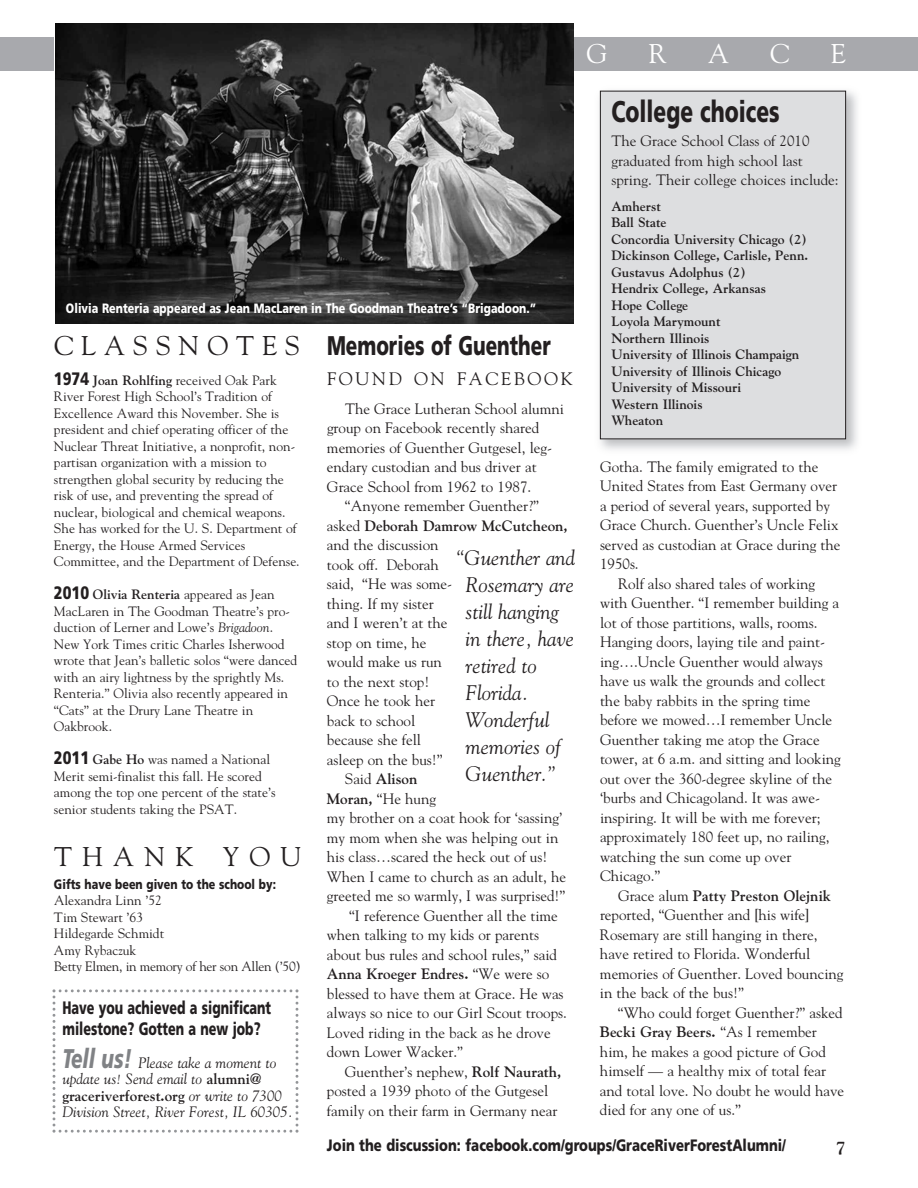
<style>
.page{position:relative;width:918px;height:1188px;background:#fff}
.page>*{position:absolute;margin:0;border:0;box-sizing:border-box;transform-origin:0 0}
.t1{font:900 30px "Frutiger";color:#231f20;scale:.7 1}
.t2{font:900 27px "Frutiger";color:#231f20;scale:.7 1}
.t3{font:27px "Goudy Std";letter-spacing:.29em;color:#231f20}
.t4{font:27px "Goudy Std";letter-spacing:.375em;color:#231f20}
.t5{font:27px "Goudy Std";color:#fff}
.t6{font:italic 21px/27px "Goudy";color:#231f20}
.t7{font:900 18px/21px "Frutiger";color:#231f20;scale:.7 1}
.t8{font:18px "Goudy Std";letter-spacing:.15em;color:#231f20}
.t9{font:700 18px "Goudy";color:#231f20}
.t10{font:900 16.5px "Frutiger";color:#231f20;scale:.8 1}
.t11{font:15px/19.5px "Goudy Std";color:#231f20}
.t12{font:italic 15px/16.5px "Goudy";color:#231f20}
.t13{font:700 15px "Goudy";color:#231f20}
.t14{font:13.5px/16.5px "Goudy Std";color:#231f20}
.t15{font:700 13.5px/16.5px "Goudy";color:#231f20}
.t16{font:900 13.5px "Frutiger";color:#fff;scale:.8 1}
.t17{font:900 13.5px "Frutiger";color:#231f20;scale:.8 1}
.s1{font-family:"Frutiger";font-weight:900;font-size:18px}
.s2{font-family:"Goudy";font-weight:700}
.s3{font-family:"Goudy Std";font-weight:400}
.s4{font-family:"Goudy";font-style:italic}
.s5{color:#fff}
.s6{font-family:"Frutiger";font-weight:900;font-size:27px;color:#808285}
.s7{font-weight:700;font-style:normal}
</style>
<div class="page">
<img style="left:599px;top:90px;width:258px;height:360px">
<div style="left:600px;top:91px;width:246px;height:348px;background:#dddee0"></div>
<div style="left:600px;top:91px;width:246px;height:348px;border:1px solid #231f20"></div>
<div style="left:0;top:37px;width:918px;height:34px;background:#a8a9ad"></div>
<svg style="left:52px;top:989px;width:246px;height:144px"></svg>
<img style="left:55px;top:23px;width:518px;height:301px">
<p class="t16" style="left:66px;top:303px;width:589px">Olivia Renteria appeared as Jean MacLaren in The Goodman Theatre’s “Brigadoon.”</p>
<h2 class="t3" style="left:54px;top:330px;width:248px">CLASSNOTES</h2>
<p class="t14" style="left:54px;top:372px;width:247px"><span class="s1">1974</span> <span class="s2">Joan Rohlfing</span> received Oak Park River Forest High School’s Tradition of Excellence Award this November. She is president and chief operating officer of the Nuclear Threat Initiative, a nonprofit, non&shy;partisan organization with a mission to strengthen global security by reducing the risk of use, and preventing the spread of nuclear, biological and chemical weapons.<br>She has worked for the U. S. Department of Energy, the House Armed Services Committee, and the Department of Defense.</p>
<p class="t15" style="left:54px;top:586px;width:222px"><span class="s1">2010</span> Olivia Renteria <span class="s3">appeared as Jean</span></p>
<p class="t14" style="left:54px;top:603px;width:245px">MacLaren in The Goodman Theatre’s pro&shy;duction of Lerner and Lowe’s <span class="s4">Brigadoon</span>.<br>New York Times critic Charles Isherwood wrote that Jean’s balletic solos “were danced with an airy lightness by the sprightly Ms.<br>Renteria.” Olivia also recently appeared in “Cats” at the Drury Lane Theatre in Oakbrook.</p>
<p class="t14" style="left:54px;top:751px;width:223px"><span class="s1">2011</span> <span class="s2">Gabe Ho</span> was named a National Merit semi-finalist this fall. He scored among the top one percent of the state’s senior students taking the PSAT.</p>
<h2 class="t4" style="left:54px;top:841px;width:249px">THANK<span class="s5">I</span>YOU</h2>
<p class="t17" style="left:54px;top:878px;width:279px">Gifts have been given to the school by:</p>
<p class="t14" style="left:54px;top:892px;width:248px">Alexandra Linn ’52<br>Tim Stewart ’63<br>Hildegarde Schmidt<br>Amy Rybaczuk<br>Betty Elmen, in memory of her son Allen (’50)</p>
<p class="t7" style="left:62px;top:998px;width:300px">Have you achieved a significant milestone? Gotten a new job?</p>
<p class="t12" style="left:62px;top:1054px;width:232px"><span class="s6">Tell us!</span> Please take a moment to update us! Send email to <span class="s7">alumni@ graceriverforest.org</span> or write to 7300<br>Division Street, River Forest, IL 60305.</p>
<h2 class="t2" style="left:327px;top:335px;width:321px">Memories of Guenther</h2>
<p class="t8" style="left:327px;top:368px;width:247px">FOUND ON FACEBOOK</p>
<p class="t11" style="left:345px;top:399px;width:220px">The Grace Lutheran School alumni</p>
<p class="t11" style="left:327px;top:418px;width:214px">group on Facebook recently shared</p>
<p class="t11" style="left:327px;top:438px;width:227px">memories of Guenther Gutgesel, leg-</p>
<p class="t11" style="left:327px;top:457px;width:211px">endary custodian and bus driver at</p>
<p class="t11" style="left:327px;top:477px;width:206px">Grace School from 1962 to 1987.</p>
<p class="t11" style="left:345px;top:496px;width:196px">“Anyone remember Guenther?”</p>
<p class="t13" style="left:327px;top:517px;width:242px"><span class="s3">asked</span> Deborah Damrow McCutcheon,</p>
<p class="t11" style="left:327px;top:535px;width:127px">and the discussion took off. Deborah said, “He was some&shy;thing. If my sister and I weren’t at the stop on time, he would make us run to the next stop!<br>Once he took her back to school because she fell asleep on the bus!”</p>
<p class="t13" style="left:345px;top:770px;width:74px"><span class="s3">Said</span> Alison</p>
<p class="t11" style="left:327px;top:789px;width:111px"><span class="s2">Moran,</span> “He hung</p>
<p class="t11" style="left:327px;top:808px;width:237px">my brother on a coat hook for ‘sassing’</p>
<p class="t11" style="left:327px;top:828px;width:233px">my mom when she was helping out in</p>
<p class="t11" style="left:327px;top:847px;width:222px">his class…scared the heck out of us!</p>
<p class="t11" style="left:327px;top:867px;width:241px">When I came to church as an adult, he</p>
<p class="t11" style="left:327px;top:886px;width:240px">greeted me so warmly, I was surprised!”</p>
<p class="t11" style="left:349px;top:906px;width:210px">“I reference Guenther all the time</p>
<p class="t11" style="left:327px;top:925px;width:214px">when talking to my kids or parents</p>
<p class="t11" style="left:327px;top:945px;width:232px">about bus rules and school rules,” said</p>
<p class="t13" style="left:327px;top:965px;width:224px">Anna Kroeger Endres. <span class="s3">“We were so</span></p>
<p class="t11" style="left:327px;top:984px;width:242px">blessed to have them at Grace. He was always so nice to our Girl Scout troops.<br>Loved riding in the back as he drove down Lower Wacker.”</p>
<p class="t11" style="left:327px;top:1062px;width:236px;text-indent:18px">Guenther’s nephew, <span class="s2">Rolf Naurath, </span>posted a 1939 photo of the Gutgesel family on their farm in Germany near</p>
<h3 class="t6" style="left:466px;top:544px;width:111px;text-indent:-10px">“Guenther and<br>Rosemary are still hanging in there, have retired to<br>Florida.<br>Wonderful memories of<br>Guenther.”</h3>
<h2 class="t5" style="left:587px;top:38px;width:23px">G</h2>
<h2 class="t5" style="left:649px;top:38px;width:20px">R</h2>
<h2 class="t5" style="left:708px;top:38px;width:23px">A</h2>
<h2 class="t5" style="left:770px;top:38px;width:21px">C</h2>
<h2 class="t5" style="left:831px;top:38px;width:17px">E</h2>
<h1 class="t1" style="left:611px;top:100px;width:242px">College choices</h1>
<p class="t11" style="left:611px;top:131px;width:229px">The Grace School Class of 2010 graduated from high school last spring. Their college choices include:</p>
<p class="t15" style="left:611px;top:198px;width:198px">Amherst<br>Ball State<br>Concordia University Chicago (2)<br>Dickinson College, Carlisle, Penn.<br>Gustavus Adolphus (2)<br>Hendrix College, Arkansas<br>Hope College<br>Loyola Marymount<br>Northern Illinois<br>University of Illinois Champaign<br>University of Illinois Chicago<br>University of Missouri<br>Western Illinois<br>Wheaton</p>
<p class="t11" style="left:600px;top:457px;width:220px">Gotha. The family emigrated to the</p>
<p class="t11" style="left:600px;top:476px;width:239px">United States from East Germany over</p>
<p class="t11" style="left:600px;top:496px;width:232px">a period of several years, supported by</p>
<p class="t11" style="left:600px;top:515px;width:240px">Grace Church. Guenther’s Uncle Felix</p>
<p class="t11" style="left:600px;top:535px;width:242px">served as custodian at Grace during the</p>
<p class="t11" style="left:600px;top:554px;width:40px">1950s.</p>
<p class="t11" style="left:618px;top:574px;width:199px">Rolf also shared tales of working</p>
<p class="t11" style="left:600px;top:593px;width:241px">with Guenther. “I remember building a</p>
<p class="t11" style="left:600px;top:613px;width:219px">lot of those partitions, walls, rooms.</p>
<p class="t11" style="left:600px;top:632px;width:227px">Hanging doors, laying tile and paint-</p>
<p class="t11" style="left:600px;top:652px;width:224px">ing….Uncle Guenther would always</p>
<p class="t11" style="left:600px;top:671px;width:227px">have us walk the grounds and collect</p>
<p class="t11" style="left:600px;top:691px;width:212px">the baby rabbits in the spring time</p>
<p class="t11" style="left:600px;top:710px;width:234px">before we mowed…I remember Uncle</p>
<p class="t11" style="left:600px;top:730px;width:221px">Guenther taking me atop the Grace</p>
<p class="t11" style="left:600px;top:749px;width:242px">tower, at 6 a.m. and sitting and looking</p>
<p class="t11" style="left:600px;top:769px;width:234px">out over the 360-degree skyline of the</p>
<p class="t11" style="left:600px;top:788px;width:222px">‘burbs and Chicagoland. It was awe-</p>
<p class="t11" style="left:600px;top:808px;width:222px">inspiring. It will be with me forever;</p>
<p class="t11" style="left:600px;top:827px;width:231px">approximately 180 feet up, no railing,</p>
<p class="t11" style="left:600px;top:847px;width:193px">watching the sun come up over</p>
<p class="t11" style="left:600px;top:866px;width:62px">Chicago.”</p>
<p class="t13" style="left:618px;top:887px;width:215px"><span class="s3">Grace alum</span> Patty Preston Olejnik</p>
<p class="t11" style="left:600px;top:905px;width:245px">reported, “Guenther and [his wife] Rosemary are still hanging in there, have retired to Florida. Wonderful memories of Guenther. Loved bouncing in the back of the bus!”</p>
<p class="t11" style="left:618px;top:1003px;width:226px">“Who could forget Guenther?” asked</p>
<p class="t13" style="left:600px;top:1023px;width:218px">Becki Gray Beers. <span class="s3">“As I remember</span></p>
<p class="t11" style="left:600px;top:1042px;width:246px">him, he makes a good picture of God himself — a healthy mix of total fear and total love. No doubt he would have died for any one of us.”</p>
<p class="t10" style="left:327px;top:1139px;width:575px">Join the discussion: facebook.com/groups/GraceRiverForestAlumni/</p>
<p class="t9" style="left:836px;top:1137px;width:12px">7</p>
</div>
